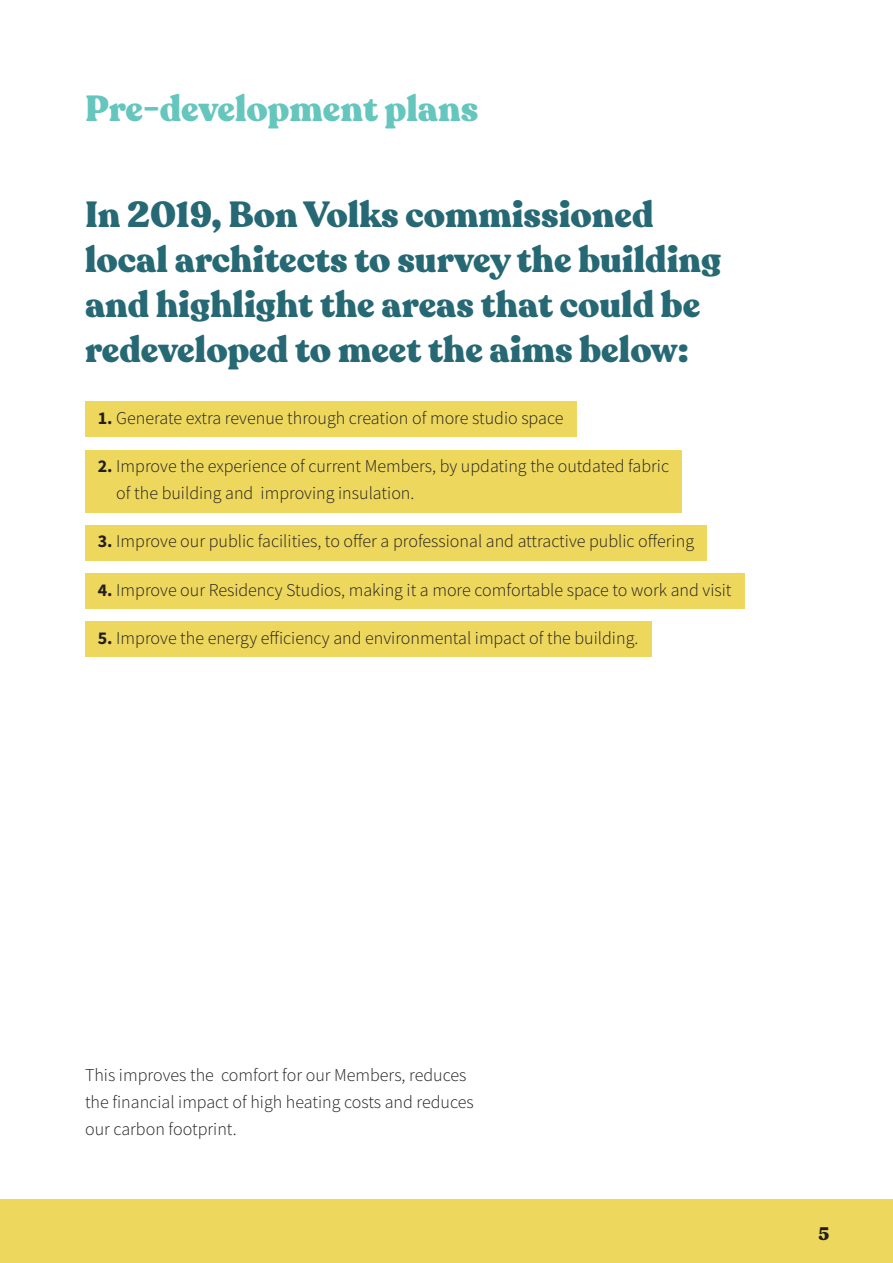
<style>
.page{position:relative;width:893px;height:1263px;background:#fff}
.page>*{position:absolute;margin:0;border:0;box-sizing:border-box;transform-origin:0 0}
.Headline{font:900 36px/45px "Recoleta";color:#266974}
.Headings{font:900 36px "Recoleta";color:#65c6bd}
.Bullets_Large{font:300 18px/27px "Source Sans Pro";color:#231f20}
.Body_12{font:300 18px/27px "Source Sans Pro";color:#231f20}
.t1{font:900 18px "Recoleta";color:#231f20}
.s1{font-weight:700}
</style>
<div class="page">
<div style="left:0;top:1199px;width:893px;height:64px;background:#eed75d"></div>
<div style="left:85px;top:402px;width:491px;height:35px;background:#eed75d"></div>
<div style="left:85px;top:450px;width:597px;height:62px;background:#eed75d"></div>
<div style="left:85px;top:525px;width:622px;height:35px;background:#eed75d"></div>
<div style="left:85px;top:574px;width:659px;height:35px;background:#eed75d"></div>
<div style="left:85px;top:622px;width:566px;height:35px;background:#eed75d"></div>
<p class="Headings" style="left:85px;top:85px;width:395px">Pre-development plans</p>
<p class="Headline" style="left:85px;top:193px;width:638px">In 2019, Bon Volks commissioned local architects to survey the building and highlight the areas that could be redeveloped to meet the aims below:</p>
<p class="Bullets_Large" style="left:98px;top:404px;width:467px"><span class="s1">1.</span> Generate extra revenue through creation of more studio space</p>
<p class="Bullets_Large" style="left:116px;top:453px;width:554px;text-indent:-19px"><span class="s1">2.</span> Improve the experience of current Members, by updating the outdated fabric of the building and improving insulation.</p>
<p class="Bullets_Large" style="left:98px;top:528px;width:598px"><span class="s1">3.</span> Improve our public facilities, to offer a professional and attractive public offering</p>
<p class="Bullets_Large" style="left:98px;top:576px;width:635px"><span class="s1">4.</span> Improve our Residency Studios, making it a more comfortable space to work and visit</p>
<p class="Bullets_Large" style="left:98px;top:624px;width:542px"><span class="s1">5.</span> Improve the energy efficiency and environmental impact of the building.</p>
<p class="Body_12" style="left:85px;top:1062px;width:390px">This improves the comfort for our Members, reduces the financial impact of high heating costs and reduces our carbon footprint.</p>
<p class="t1" style="left:818px;top:1222px;width:12px">5</p>
</div>
